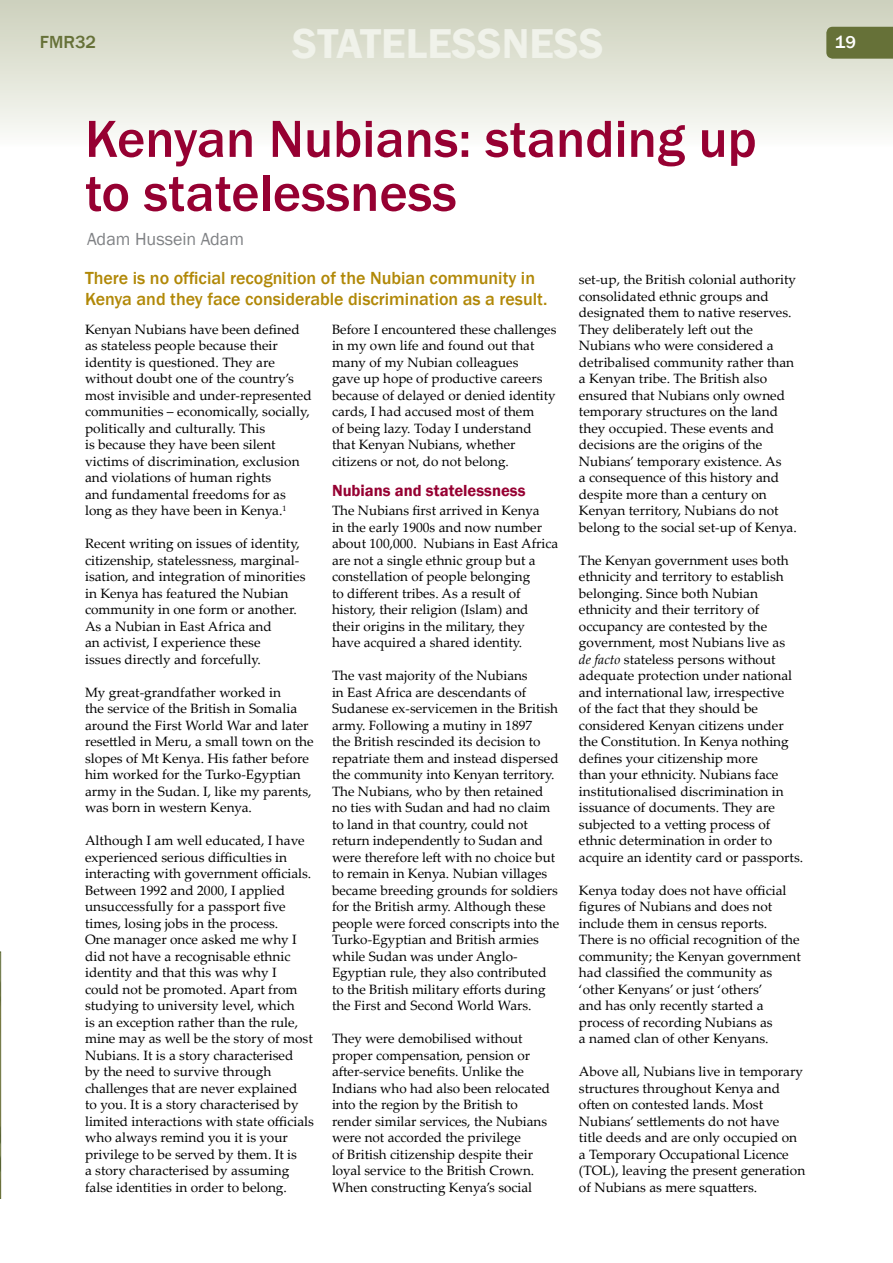
<style>
.page{position:relative;width:893px;height:1263px;background:#fff}
.page>*{position:absolute;margin:0;border:0;box-sizing:border-box;transform-origin:0 0}
.t1{font:500 54px/54px "Franklin Gothic";color:#960032}
.t2{font:600 42.9px "Franklin Gothic";color:#f0f2ea}
.t3{font:500 18px/21px "Franklin Gothic";color:#b18807}
.t4{font:18px "Franklin Gothic";color:#808285}
.t5{font:500 18px "Franklin Gothic";color:#667138}
.t6{font:500 18px "Franklin Gothic";color:#fff}
.t7{font:600 16.5px "Franklin Gothic";color:#960032}
.t8{font:13.5px/16.5px "Palatino Linotype";color:#000}
.s1{font-style:italic}
</style>
<div class="page">
<div style="left:0;top:0;width:893px;height:147px;background:linear-gradient(to bottom,#ccd0bb,#fbfcf9)"></div>
<div style="left:826px;top:27px;width:67px;height:32px;background:#667138"></div>
<svg style="left:0;top:951px;width:1px;height:248px"></svg>
<h3 class="t5" style="left:40px;top:31px;width:58px">FMR32</h3>
<h2 class="t2" style="left:292px;top:17px;width:313px">STATELESSNESS</h2>
<h3 class="t6" style="left:835px;top:31px;width:23px">19</h3>
<h1 class="t1" style="left:85px;top:112px;width:673px">Kenyan Nubians: standing up to statelessness</h1>
<h3 class="t4" style="left:87px;top:228px;width:158px">Adam Hussein Adam</h3>
<h3 class="t3" style="left:85px;top:268px;width:464px">There is no official recognition of the Nubian community in<br>Kenya and they face considerable discrimination as a result.</h3>
<p class="t8" style="left:85px;top:320px;width:228px">Kenyan Nubians have been defined as stateless people because their identity is questioned. They are without doubt one of the country’s most invisible and under-represented communities – economically, socially, politically and culturally. This<br>is because they have been silent victims of discrimination, exclusion and violations of human rights<br>and fundamental freedoms for as long as they have been in Kenya.<sup>1</sup></p>
<p class="t8" style="left:85px;top:535px;width:222px">Recent writing on issues of identity, citizenship, statelessness, marginal&shy;isation, and integration of minorities in Kenya has featured the Nubian community in one form or another.<br>As a Nubian in East Africa and<br>an activist, I experience these<br>issues directly and forcefully.</p>
<p class="t8" style="left:85px;top:683px;width:230px">My great-grandfather worked in<br>the service of the British in Somalia around the First World War and later resettled in Meru, a small town on the slopes of Mt Kenya. His father before him worked for the Turko-Egyptian army in the Sudan. I, like my parents, was born in western Kenya.</p>
<p class="t8" style="left:85px;top:832px;width:230px">Although I am well educated, I have experienced serious difficulties in interacting with government officials.<br>Between 1992 and 2000, I applied unsuccessfully for a passport five times, losing jobs in the process.<br>One manager once asked me why I did not have a recognisable ethnic identity and that this was why I could not be promoted. Apart from studying to university level, which<br>is an exception rather than the rule, mine may as well be the story of most Nubians. It is a story characterised<br>by the need to survive through challenges that are never explained<br>to you. It is a story characterised by limited interactions with state officials who always remind you it is your privilege to be served by them. It is<br>a story characterised by assuming false identities in order to belong.</p>
<p class="t8" style="left:332px;top:320px;width:226px">Before I encountered these challenges in my own life and found out that many of my Nubian colleagues<br>gave up hope of productive careers because of delayed or denied identity cards, I had accused most of them<br>of being lazy. Today I understand that Kenyan Nubians, whether citizens or not, do not belong.</p>
<p class="t7" style="left:332px;top:480px;width:195px">Nubians and statelessness</p>
<p class="t8" style="left:332px;top:502px;width:228px">The Nubians first arrived in Kenya<br>in the early 1900s and now number about 100,000. Nubians in East Africa are not a single ethnic group but a constellation of people belonging<br>to different tribes. As a result of history, their religion (Islam) and their origins in the military, they<br>have acquired a shared identity.</p>
<p class="t8" style="left:332px;top:667px;width:229px">The vast majority of the Nubians<br>in East Africa are descendants of Sudanese ex-servicemen in the British army. Following a mutiny in 1897<br>the British rescinded its decision to repatriate them and instead dispersed the community into Kenyan territory.<br>The Nubians, who by then retained no ties with Sudan and had no claim to land in that country, could not return independently to Sudan and were therefore left with no choice but to remain in Kenya. Nubian villages became breeding grounds for soldiers for the British army. Although these people were forced conscripts into the Turko-Egyptian and British armies while Sudan was under Anglo-Egyptian rule, they also contributed to the British military efforts during the First and Second World Wars.</p>
<p class="t8" style="left:332px;top:1030px;width:220px">They were demobilised without proper compensation, pension or after-service benefits. Unlike the Indians who had also been relocated into the region by the British to render similar services, the Nubians were not accorded the privilege<br>of British citizenship despite their loyal service to the British Crown.<br>When constructing Kenya’s social</p>
<p class="t8" style="left:579px;top:271px;width:219px">set-up, the British colonial authority consolidated ethnic groups and designated them to native reserves.<br>They deliberately left out the Nubians who were considered a detribalised community rather than a Kenyan tribe. The British also ensured that Nubians only owned temporary structures on the land they occupied. These events and decisions are the origins of the Nubians’ temporary existence. As<br>a consequence of this history and despite more than a century on Kenyan territory, Nubians do not belong to the social set-up of Kenya.</p>
<p class="t8" style="left:579px;top:551px;width:226px">The Kenyan government uses both ethnicity and territory to establish belonging. Since both Nubian ethnicity and their territory of occupancy are contested by the government, most Nubians live as<br><span class="s1">de facto</span> stateless persons without adequate protection under national and international law, irrespective<br>of the fact that they should be considered Kenyan citizens under the Constitution. In Kenya nothing defines your citizenship more<br>than your ethnicity. Nubians face institutionalised discrimination in issuance of documents. They are subjected to a vetting process of ethnic determination in order to acquire an identity card or passports.</p>
<p class="t8" style="left:579px;top:881px;width:223px">Kenya today does not have official figures of Nubians and does not include them in census reports.<br>There is no official recognition of the community; the Kenyan government had classified the community as ‘other Kenyans’ or just ‘others’<br>and has only recently started a process of recording Nubians as<br>a named clan of other Kenyans.</p>
<p class="t8" style="left:579px;top:1063px;width:228px">Above all, Nubians live in temporary structures throughout Kenya and often on contested lands. Most Nubians’ settlements do not have title deeds and are only occupied on a Temporary Occupational Licence (TOL), leaving the present generation of Nubians as mere squatters.</p>
</div>
